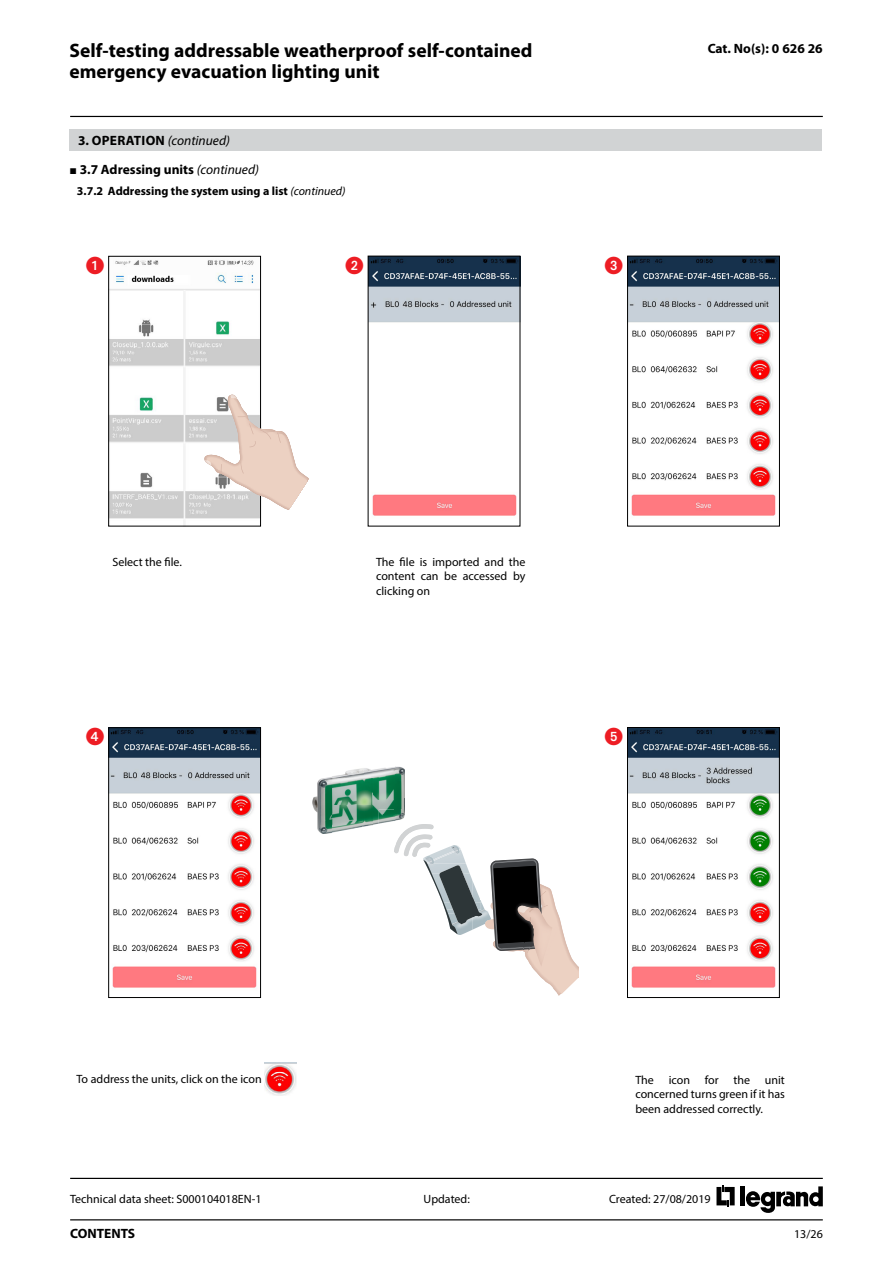
<style>
.page{position:relative;width:893px;height:1263px;background:#fff}
.page>*{position:absolute;margin:0;border:0;box-sizing:border-box;transform-origin:0 0}
.t1{font:700 19.5px/21px "Myriad Pro";color:#000}
.t2{font:18px "European Pi One";color:#ed1d24}
.t3{font:700 13.5px/29.1px "Myriad Pro";color:#000}
.t4{font:12px/14.4px "Myriad Pro";color:#000;text-align:justify}
.t5{font:700 12px "Myriad Pro";color:#000}
.s1{font-weight:400;font-style:italic}
</style>
<div class="page">
<hr style="left:70px;top:1219px;width:753px;height:1px;background:#000">
<hr style="left:70px;top:1178px;width:753px;height:1px;background:#000">
<hr style="left:70px;top:116px;width:753px;height:1px;background:#000">
<svg style="left:716px;top:1185px;width:19px;height:22px"></svg>
<hr style="left:741px;top:1186px;width:4px;height:20px;background:#000">
<svg style="left:746px;top:1186px;width:77px;height:27px"></svg>
<img style="left:370px;top:258px;width:148px;height:258px">
<img style="left:110px;top:260px;width:149px;height:264px">
<div style="left:108px;top:256px;width:153px;height:270px;border:1px solid #000"></div>
<div style="left:70px;top:130px;width:752px;height:21px;background:#d1d3d4"></div>
<img style="left:629px;top:258px;width:149px;height:258px">
<div style="left:627px;top:256px;width:153px;height:270px;border:1px solid #000"></div>
<img style="left:629px;top:729px;width:149px;height:259px">
<div style="left:627px;top:727px;width:153px;height:271px;border:1px solid #000"></div>
<img style="left:110px;top:729px;width:149px;height:259px">
<div style="left:108px;top:727px;width:153px;height:271px;border:1px solid #000"></div>
<img style="left:264px;top:1063px;width:33px;height:32px">
<svg style="left:204px;top:394px;width:105px;height:116px"></svg>
<img style="left:204px;top:395px;width:33px;height:70px">
<img style="left:313px;top:777px;width:19px;height:56px">
<img style="left:333px;top:775px;width:37px;height:58px">
<img style="left:332px;top:778px;width:1px;height:55px">
<img style="left:395px;top:766px;width:10px;height:33px">
<svg style="left:394px;top:799px;width:184px;height:197px"></svg>
<img style="left:342px;top:768px;width:22px;height:7px">
<img style="left:364px;top:767px;width:31px;height:33px">
<img style="left:373px;top:800px;width:22px;height:25px">
<img style="left:379px;top:809px;width:16px;height:24px">
<img style="left:370px;top:778px;width:3px;height:48px">
<img style="left:517px;top:891px;width:35px;height:75px">
<h1 class="t1" style="left:70px;top:40px;width:464px">Self-testing addressable weatherproof self-contained emergency evacuation lighting unit</h1>
<p class="t3" style="left:708px;top:33px;width:117px">Cat. No(s): 0 626 26</p>
<p class="t3" style="left:78px;top:126px;width:182px">3. OPERATION <span class="s1">(continued)<br></span>3.7 Adressing units <span class="s1">(continued)</span></p>
<p class="t5" style="left:77px;top:184px;width:270px">3.7.2 Addressing the system using a list <span class="s1">(continued)</span></p>
<h2 class="t2" style="left:86px;top:255px;width:20px">1</h2>
<h2 class="t2" style="left:346px;top:255px;width:19px">2</h2>
<h2 class="t2" style="left:605px;top:255px;width:19px">3</h2>
<p class="t4" style="left:112px;top:554px;width:71px">Select the file.</p>
<p class="t4" style="left:376px;top:554px;width:151px">The file is imported and the content can be accessed by clicking on</p>
<h2 class="t2" style="left:86px;top:726px;width:20px">4</h2>
<h2 class="t2" style="left:605px;top:726px;width:19px">5</h2>
<p class="t4" style="left:77px;top:1071px;width:187px">To address the units, click on the icon</p>
<p class="t4" style="left:635px;top:1072px;width:151px">The icon for the unit concerned turns green if it has been addressed correctly.</p>
<p class="t4" style="left:70px;top:1192px;width:193px">Technical data sheet: S000104018EN-1</p>
<p class="t4" style="left:424px;top:1192px;width:48px">Updated:</p>
<p class="t4" style="left:609px;top:1192px;width:103px">Created: 27/08/2019</p>
<p class="t3" style="left:70px;top:1218px;width:67px">CONTENTS</p>
<p class="t4" style="left:794px;top:1226px;width:30px">13/26</p>
</div>
